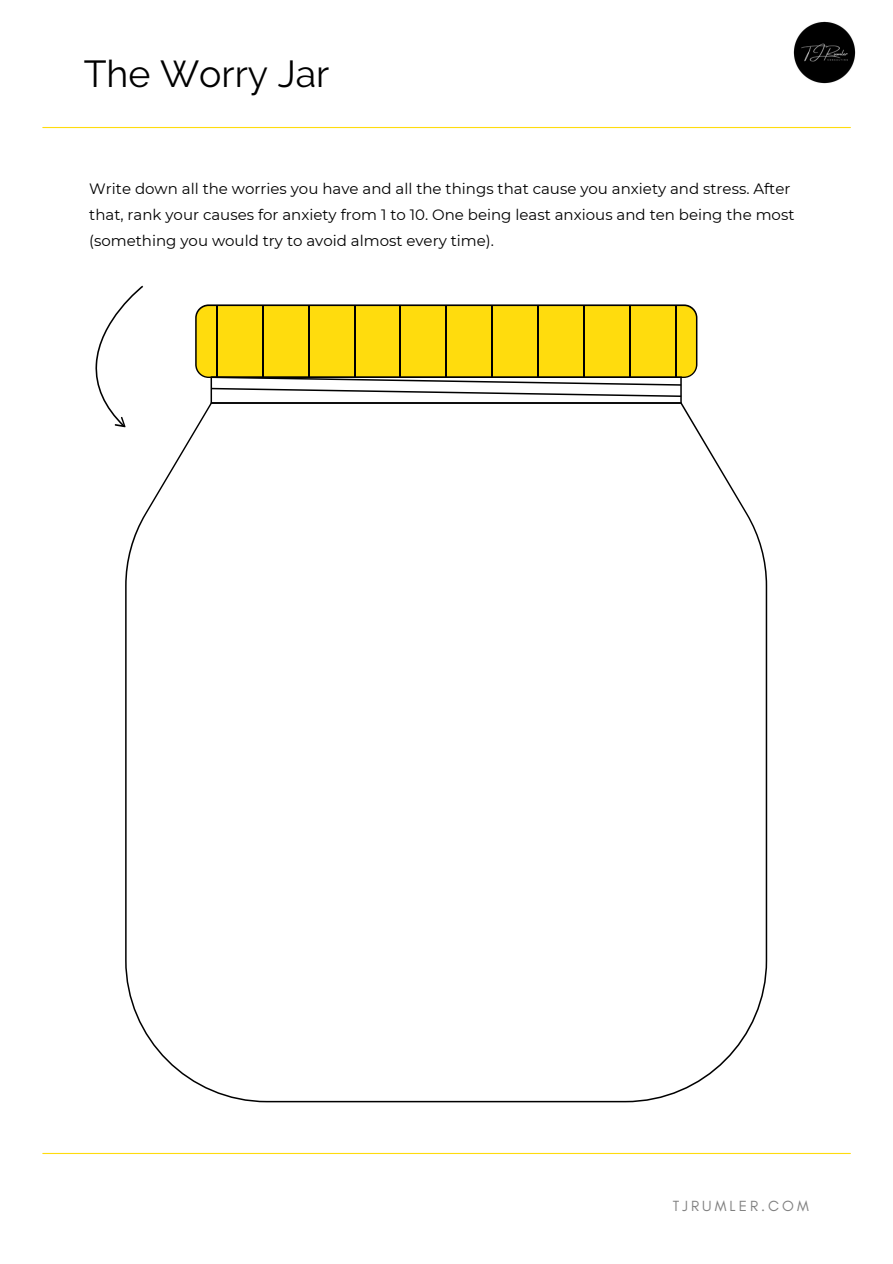
<style>
.page{position:relative;width:893px;height:1264px;background:#fff}
.page>*{position:absolute;margin:0;border:0;box-sizing:border-box;transform-origin:0 0}
.t1{font:37.5px "Raleway";color:#000}
.t2{font:15px/25.8px "Montserrat";color:#000}
.t3{font:15px "Glacial Indifference";letter-spacing:.205em;color:#7f7f7f}
</style>
<div class="page">
<hr style="left:43px;top:127px;width:807px;height:1px;background:#ffdc0d">
<hr style="left:43px;top:1152px;width:807px;height:1px;background:#ffdc0d">
<svg style="left:125px;top:404px;width:642px;height:698px"></svg>
<svg style="left:195px;top:304px;width:502px;height:100px"></svg>
<hr style="left:216px;top:305px;width:1px;height:72px;background:#000">
<hr style="left:262px;top:305px;width:1px;height:72px;background:#000">
<hr style="left:308px;top:305px;width:1px;height:72px;background:#000">
<hr style="left:354px;top:305px;width:1px;height:72px;background:#000">
<hr style="left:399px;top:305px;width:2px;height:72px;background:#000">
<hr style="left:445px;top:305px;width:2px;height:72px;background:#000">
<hr style="left:491px;top:305px;width:2px;height:72px;background:#000">
<hr style="left:537px;top:305px;width:1px;height:72px;background:#000">
<hr style="left:583px;top:305px;width:1px;height:72px;background:#000">
<hr style="left:629px;top:305px;width:1px;height:72px;background:#000">
<hr style="left:674px;top:305px;width:2px;height:72px;background:#000">
<svg style="left:95px;top:286px;width:48px;height:141px"></svg>
<img style="left:793px;top:21px;width:62px;height:62px">
<h1 class="t1" style="left:84px;top:52px;width:247px">The Worry Jar</h1>
<p class="t2" style="left:89px;top:176px;width:706px">Write down all the worries you have and all the things that cause you anxiety and stress. After that, rank your causes for anxiety from 1 to 10. One being least anxious and ten being the most (something you would try to avoid almost every time).</p>
<p class="t3" style="left:673px;top:1196px;width:137px">TJRUMLER.COM</p>
</div>
